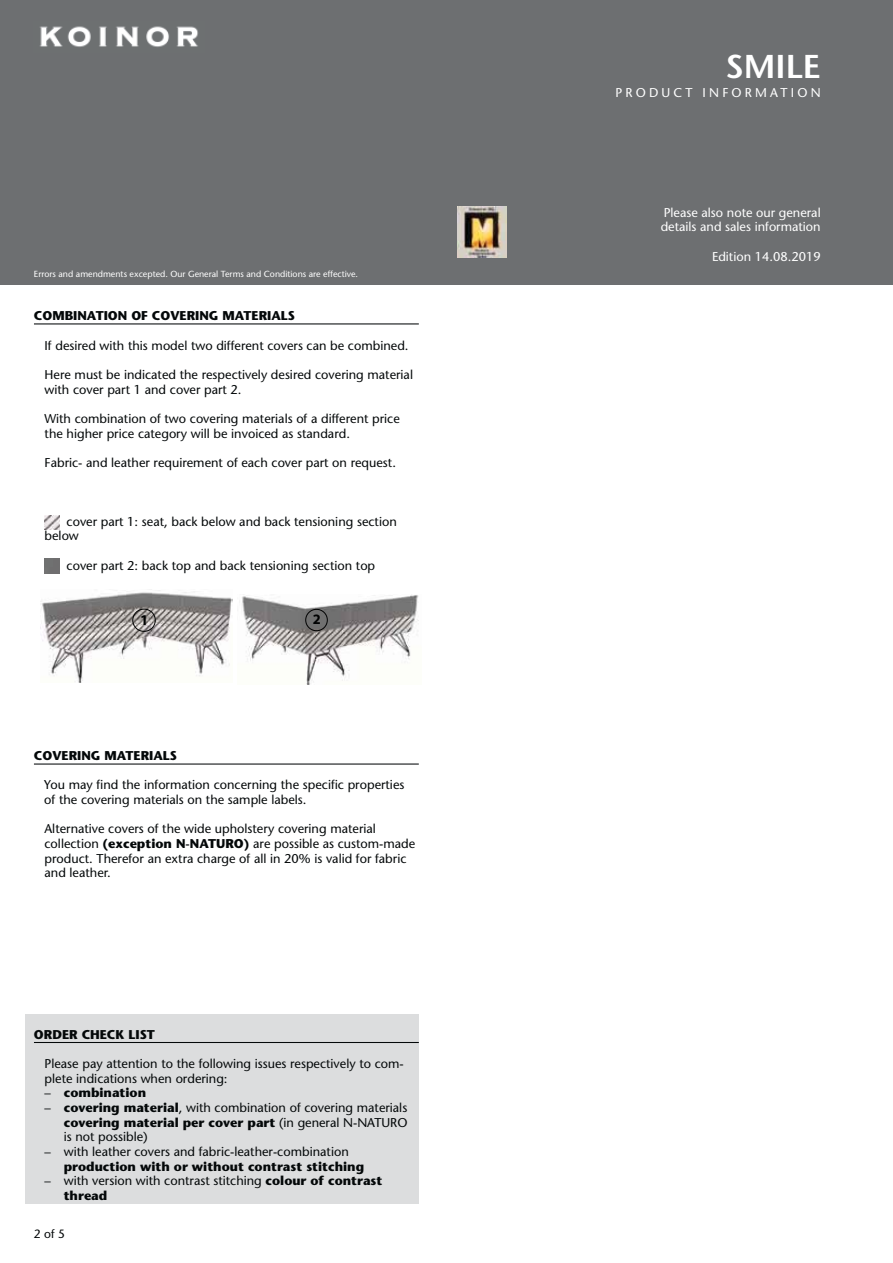
<style>
.page{position:relative;width:893px;height:1263px;background:#fff}
.page>*{position:absolute;margin:0;border:0;box-sizing:border-box;transform-origin:0 0}
.t1{font:600 33px "Stone Sans";color:#fff}
.t2{font:700 15px "Myriad Pro";color:#010202}
.t3{font:700 14.4px "Myriad Pro";color:#010202}
.t4{font:12.75px/14.7px "Stone Sans";color:#040809}
.t5{font:700 12.75px "Stone Sans";color:#040809}
.t6{font:12.75px/14.7px "Stone Sans";color:#fff}
.t7{font:12.75px "Stone Sans";letter-spacing:.25em;color:#fff}
.t8{font:12px "Stone Sans";color:#040809}
.t9{font:8.85px "Stone Sans";color:#fff}
.s1{font-weight:700}
.s2{font-weight:400}
</style>
<div class="page">
<div style="left:0;top:0;width:893px;height:285px;background:#6d6f71"></div>
<img style="left:457px;top:206px;width:49px;height:51px">
<img style="left:40px;top:26px;width:158px;height:21px">
<div style="left:25px;top:1014px;width:394px;height:189px;background:#dcddde"></div>
<hr style="left:34px;top:1042px;width:385px;height:1px;background:#040809">
<hr style="left:34px;top:323px;width:385px;height:1px;background:#040809">
<img style="left:45px;top:515px;width:14px;height:15px">
<img style="left:40px;top:589px;width:193px;height:94px">
<div style="left:132px;top:609px;width:24px;height:23px;border:1px solid #010202;border-radius:50%"></div>
<img style="left:239px;top:595px;width:180px;height:90px">
<div style="left:305px;top:609px;width:23px;height:22px;border:1px solid #010202;border-radius:50%"></div>
<hr style="left:34px;top:764px;width:385px;height:1px;background:#040809">
<p class="t9" style="left:34px;top:270px;width:326px">Errors and amendments excepted. Our General Terms and Conditions are effective.</p>
<p class="t5" style="left:34px;top:311px;width:263px">COMBINATION OF COVERING MATERIALS</p>
<p class="t4" style="left:45px;top:339px;width:365px">If desired with this model two different covers can be combined.</p>
<p class="t4" style="left:45px;top:369px;width:370px">Here must be indicated the respectively desired covering material with cover part 1 and cover part 2.</p>
<p class="t4" style="left:45px;top:413px;width:357px">With combination of two covering materials of a different price the higher price category will be invoiced as standard.</p>
<p class="t4" style="left:45px;top:457px;width:353px">Fabric- and leather requirement of each cover part on request.</p>
<p class="t4" style="left:45px;top:515px;width:354px;text-indent:22px">cover part 1: seat, back below and back tensioning section below</p>
<p class="t4" style="left:67px;top:559px;width:310px">cover part 2: back top and back tensioning section top</p>
<p class="t2" style="left:140px;top:611px;width:10px">1</p>
<p class="t3" style="left:313px;top:611px;width:9px">2</p>
<p class="t5" style="left:34px;top:751px;width:145px">COVERING MATERIALS</p>
<p class="t4" style="left:44px;top:779px;width:362px">You may find the information concerning the specific properties of the covering materials on the sample labels.</p>
<p class="t4" style="left:45px;top:823px;width:372px">Alternative covers of the wide upholstery covering material collection <span class="s1">(exception N-NATURO)</span> are possible as custom-made product. Therefor an extra charge of all in 20% is valid for fabric and leather.</p>
<p class="t5" style="left:34px;top:1029px;width:122px">ORDER CHECK LIST</p>
<p class="t4" style="left:45px;top:1058px;width:361px">Please pay attention to the following issues respectively to com&shy;plete indications when ordering:</p>
<p class="t5" style="left:45px;top:1088px;width:103px"><span class="s2">–</span> combination</p>
<p class="t4" style="left:64px;top:1102px;width:345px;text-align:justify;text-indent:-19px">– <span class="s1">covering material</span>, with combination of covering materials <span class="s1">covering material per cover part</span> (in general N-NATURO is not possible)</p>
<p class="t4" style="left:45px;top:1145px;width:306px">– with leather covers and fabric-leather-combination</p>
<p class="t5" style="left:64px;top:1161px;width:302px">production with or without contrast stitching</p>
<p class="t4" style="left:64px;top:1175px;width:320px;text-indent:-19px">– with version with contrast stitching <span class="s1">colour of contrast thread</span></p>
<p class="t8" style="left:34px;top:1229px;width:33px">2 of 5</p>
<h1 class="t1" style="left:725px;top:54px;width:97px">SMILE</h1>
<p class="t7" style="left:615px;top:87px;width:207px">PRODUCT INFORMATION</p>
<p class="t6" style="left:661px;top:206px;width:162px">Please also note our general details and sales information</p>
<p class="t6" style="left:712px;top:251px;width:110px">Edition 14.08.2019</p>
</div>
